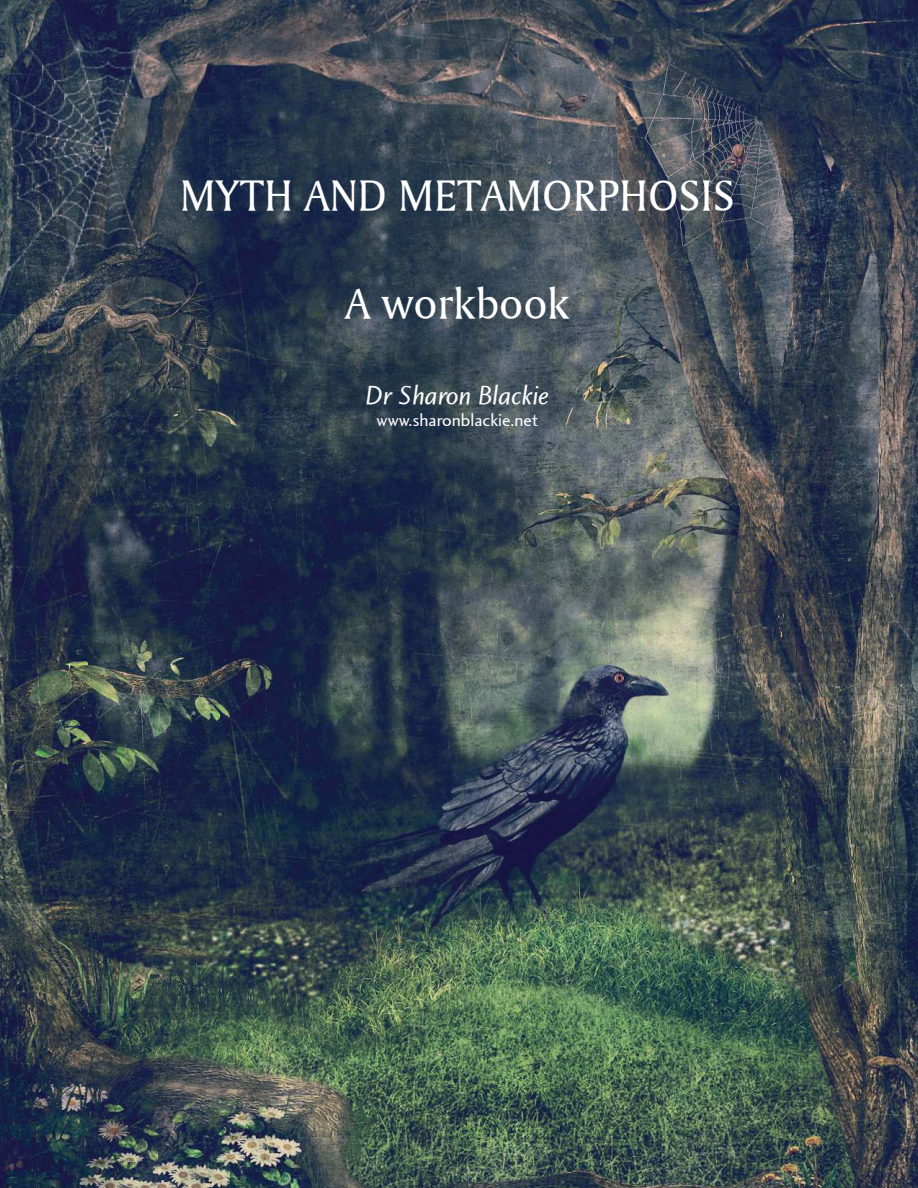
<style>
.page{position:relative;width:918px;height:1188px;background:#fff}
.page>*{position:absolute;margin:0;border:0;box-sizing:border-box;transform-origin:0 0}
.t1{font:45px "Ameretto Normal";color:#fff}
.t2{font:italic 27px "Charlotte Sans";color:#fff}
.t3{font:18px "Charlotte Sans";color:#fff}
</style>
<div class="page">
<img style="left:0;top:0;width:918px;height:1188px">
<p class="t1" style="left:180px;top:168px;width:556px">MYTH AND METAMORPHOSIS</p>
<p class="t1" style="left:345px;top:276px;width:226px">A workbook</p>
<p class="t2" style="left:365px;top:385px;width:185px">Dr Sharon Blackie</p>
<p class="t3" style="left:377px;top:413px;width:163px">www.sharonblackie.net</p>
</div>
